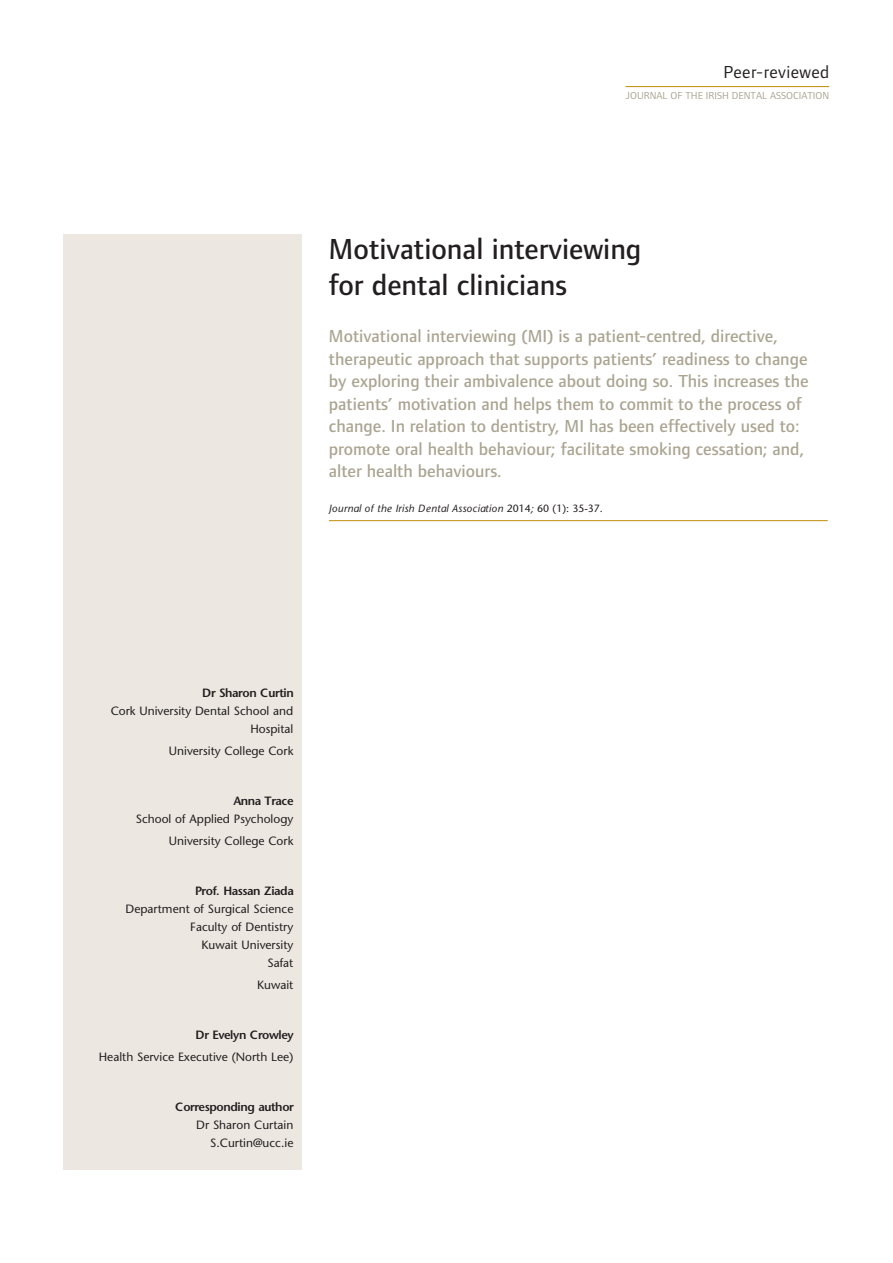
<style>
.page{position:relative;width:893px;height:1263px;background:#fff}
.page>*{position:absolute;margin:0;border:0;box-sizing:border-box;transform-origin:0 0}
.t1{font:500 30px/36px "Foundry Form Sans";color:#231f20}
.t2{font:500 18px/22.5px "Foundry Form Sans";color:#aaa491}
.t3{font:18px "Foundry Form Sans";letter-spacing:.025em;color:#231f20}
.t4{font:12px/18px "Stone Sans";color:#231f20;text-align:right}
.t5{font:600 12px "Stone Sans";letter-spacing:-.035em;color:#231f20}
.t6{font:italic 10.5px "Stone Sans";letter-spacing:.015em;color:#231f20}
.t7{font:10.5px "Foundry Form Sans";color:#aaa491}
.s1{font-style:normal}
</style>
<div class="page">
<hr style="left:626px;top:86px;width:203px;height:1px;background:#bf8c09">
<div style="left:64px;top:234px;width:238px;height:935px;background:#ece8e1"></div>
<hr style="left:329px;top:520px;width:499px;height:1px;background:#bf8c09">
<p class="t3" style="left:723px;top:65px;width:107px">Peer-reviewed</p>
<p class="t7" style="left:626px;top:91px;width:205px">JOURNAL OF THE IRISH DENTAL ASSOCIATION</p>
<h1 class="t1" style="left:329px;top:233px;width:314px">Motivational interviewing for dental clinicians</h1>
<p class="t2" style="left:329px;top:327px;width:481px">Motivational interviewing (MI) is a patient-centred, directive, therapeutic approach that supports patients’ readiness to change by exploring their ambivalence about doing so. This increases the patients’ motivation and helps them to commit to the process of change. In relation to dentistry, MI has been effectively used to: promote oral health behaviour; facilitate smoking cessation; and, alter health behaviours.</p>
<p class="t6" style="left:329px;top:504px;width:276px">Journal of the Irish Dental Association <span class="s1">2014</span>; <span class="s1">60 (1): 35-37.</span></p>
<p class="t5" style="left:202px;top:688px;width:93px">Dr Sharon Curtin</p>
<p class="t4" style="left:111px;top:703px;width:184px">Cork University Dental School and<br>Hospital</p>
<p class="t4" style="left:169px;top:743px;width:126px">University College Cork</p>
<p class="t5" style="left:234px;top:796px;width:62px">Anna Trace</p>
<p class="t4" style="left:136px;top:809px;width:159px;line-height:21.9px">School of Applied Psychology<br>University College Cork</p>
<p class="t5" style="left:195px;top:886px;width:100px">Prof. Hassan Ziada</p>
<p class="t4" style="left:126px;top:901px;width:169px">Department of Surgical Science<br>Faculty of Dentistry<br>Kuwait University<br>Safat</p>
<p class="t4" style="left:257px;top:977px;width:38px">Kuwait</p>
<p class="t5" style="left:196px;top:1030px;width:100px">Dr Evelyn Crowley</p>
<p class="t4" style="left:99px;top:1049px;width:196px">Health Service Executive (North Lee)</p>
<p class="t5" style="left:175px;top:1102px;width:120px">Corresponding author</p>
<p class="t4" style="left:196px;top:1117px;width:99px">Dr Sharon Curtain<br>S.Curtin@ucc.ie</p>
</div>
